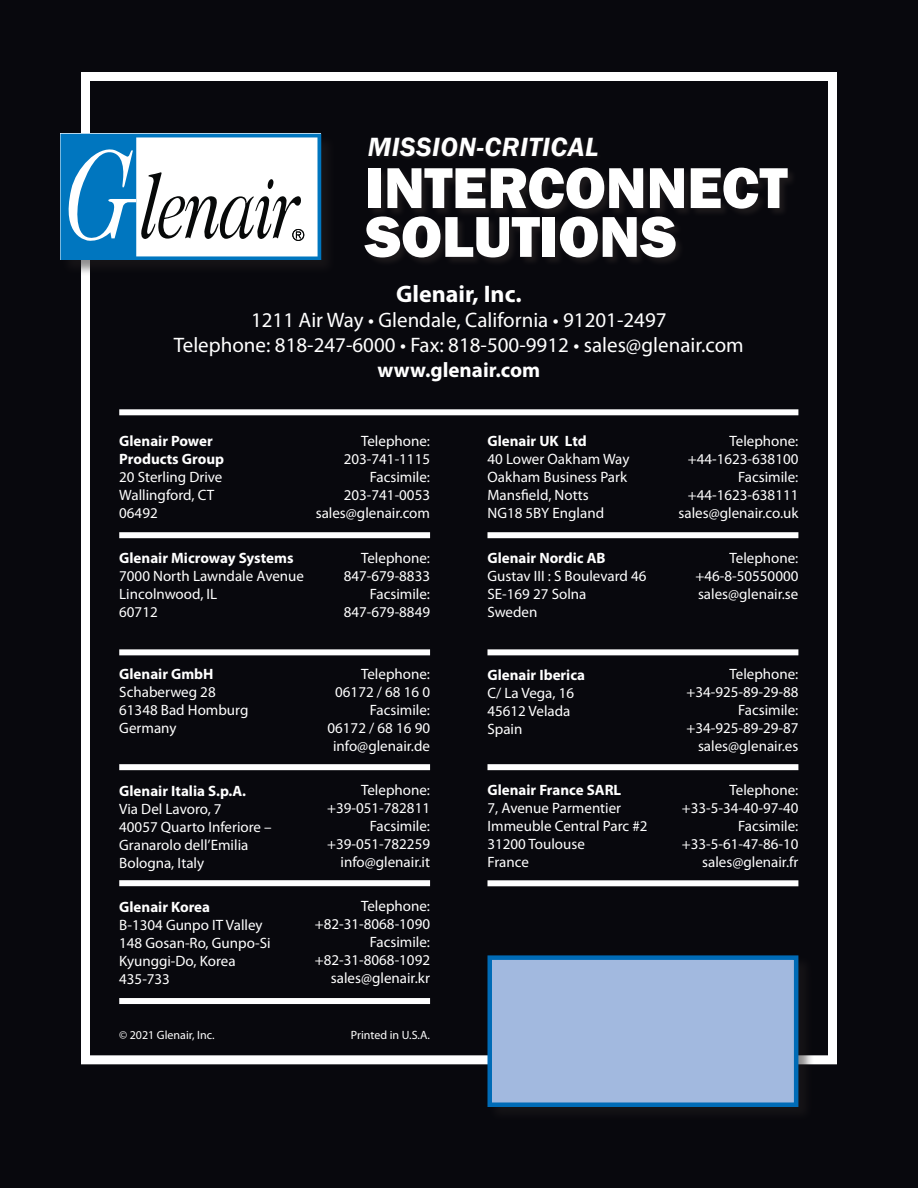
<style>
.page{position:relative;width:918px;height:1188px;background:#08080d}
.page>*{position:absolute;margin:0;border:0;box-sizing:border-box;transform-origin:0 0}
.t1{font:800 59.7px/48.9px "Franklin Gothic";letter-spacing:-.005em;color:#fff}
.t2{font:italic 600 27.15px "Franklin Gothic";letter-spacing:.02em;color:#fff}
.t3{font:700 24px "Myriad Pro";color:#fff}
.t4{font:21px "Myriad Pro";color:#fff}
.t5{font:700 21px "Myriad Pro";color:#fff}
.BC_tel_fax{font:15px "Myriad Pro";color:#fff}
.BC_address{font:15px/18px "Myriad Pro";color:#fff}
.BC_h{font:700 15px/18px "Myriad Pro";color:#fff}
.t6{font:12px "Myriad Pro";color:#fff}
</style>
<div class="page">
<div style="left:81px;top:72px;width:756px;height:992px;background:#08080d;border:9px solid #fff"></div>
<div style="left:60px;top:133px;width:277px;height:143px;background:#0f0e12"></div>
<svg style="left:60px;top:134px;width:261px;height:126px;background:#a0c3d9"></svg>
<div style="left:119px;top:409px;width:679px;height:6px;background:#fff"></div>
<div style="left:119px;top:532px;width:311px;height:6px;background:#fff"></div>
<div style="left:119px;top:649px;width:311px;height:6px;background:#fff"></div>
<div style="left:119px;top:764px;width:311px;height:6px;background:#fff"></div>
<div style="left:119px;top:880px;width:311px;height:6px;background:#fff"></div>
<div style="left:119px;top:998px;width:311px;height:6px;background:#fff"></div>
<div style="left:487px;top:532px;width:311px;height:6px;background:#fff"></div>
<div style="left:487px;top:649px;width:311px;height:6px;background:#fff"></div>
<div style="left:487px;top:764px;width:311px;height:6px;background:#fff"></div>
<div style="left:487px;top:880px;width:311px;height:6px;background:#fff"></div>
<div style="left:487px;top:955px;width:327px;height:168px;background:#0e0e12"></div>
<div style="left:487px;top:955px;width:311px;height:152px;background:#a2b9df;border:4px solid #006bb6"></div>
<div style="left:364px;top:167px;width:433px;height:100px;background:#100e12"></div>
<div style="left:367px;top:137px;width:234px;height:24px;background:#0f0e12"></div>
<p class="t2" style="left:368px;top:130px;width:232px">MISSION-CRITICAL</p>
<p class="t1" style="left:365px;top:163px;width:424px">INTERCONNECT<br>SOLUTIONS</p>
<p class="t3" style="left:396px;top:278px;width:127px">Glenair, Inc.</p>
<p class="t4" style="left:251px;top:307px;width:417px">1211 Air Way • Glendale, California • 91201-2497</p>
<p class="t4" style="left:174px;top:332px;width:571px">Telephone: 818-247-6000 • Fax: 818-500-9912 • sales@glenair.com</p>
<p class="t5" style="left:377px;top:356px;width:164px">www.glenair.com</p>
<p class="BC_h" style="left:119px;top:432px;width:106px">Glenair Power<br>Products Group</p>
<p class="BC_address" style="left:119px;top:468px;width:105px">20 Sterling Drive</p>
<p class="BC_address" style="left:119px;top:486px;width:97px">Wallingford, CT</p>
<p class="BC_address" style="left:119px;top:504px;width:40px">06492</p>
<p class="BC_h" style="left:119px;top:548px;width:176px">Glenair Microway Systems</p>
<p class="BC_address" style="left:119px;top:566px;width:186px">7000 North Lawndale Avenue</p>
<p class="BC_address" style="left:119px;top:584px;width:100px">Lincolnwood, IL</p>
<p class="BC_address" style="left:119px;top:602px;width:40px">60712</p>
<p class="BC_tel_fax" style="left:361px;top:432px;width:71px">Telephone:</p>
<p class="BC_tel_fax" style="left:344px;top:450px;width:88px">203-741-1115</p>
<p class="BC_tel_fax" style="left:370px;top:468px;width:62px">Facsimile:</p>
<p class="BC_tel_fax" style="left:344px;top:486px;width:88px">203-741-0053</p>
<p class="BC_tel_fax" style="left:316px;top:504px;width:116px">sales@glenair.com</p>
<p class="BC_tel_fax" style="left:361px;top:548px;width:71px">Telephone:</p>
<p class="BC_tel_fax" style="left:344px;top:566px;width:88px">847-679-8833</p>
<p class="BC_tel_fax" style="left:370px;top:584px;width:62px">Facsimile:</p>
<p class="BC_tel_fax" style="left:344px;top:602px;width:88px">847-679-8849</p>
<p class="BC_h" style="left:119px;top:665px;width:96px">Glenair GmbH</p>
<p class="BC_address" style="left:119px;top:683px;width:98px">Schaberweg 28</p>
<p class="BC_address" style="left:119px;top:701px;width:131px">61348 Bad Homburg</p>
<p class="BC_address" style="left:119px;top:719px;width:59px">Germany</p>
<p class="BC_h" style="left:119px;top:781px;width:128px">Glenair Italia S.p.A.</p>
<p class="BC_address" style="left:119px;top:799px;width:104px">Via Del Lavoro, 7</p>
<p class="BC_address" style="left:119px;top:817px;width:154px">40057 Quarto Inferiore –<br>Granarolo dell’Emilia</p>
<p class="BC_address" style="left:119px;top:853px;width:86px">Bologna, Italy</p>
<p class="BC_h" style="left:119px;top:897px;width:92px">Glenair Korea</p>
<p class="BC_address" style="left:119px;top:915px;width:153px">B-1304 Gunpo IT Valley<br>148 Gosan-Ro, Gunpo-Si<br>Kyunggi-Do, Korea</p>
<p class="BC_address" style="left:119px;top:969px;width:52px">435-733</p>
<p class="BC_tel_fax" style="left:361px;top:665px;width:71px">Telephone:</p>
<p class="BC_tel_fax" style="left:335px;top:683px;width:96px">06172 / 68 16 0</p>
<p class="BC_tel_fax" style="left:370px;top:701px;width:62px">Facsimile:</p>
<p class="BC_tel_fax" style="left:328px;top:719px;width:104px">06172 / 68 16 90</p>
<p class="BC_tel_fax" style="left:333px;top:737px;width:99px">info@glenair.de</p>
<p class="BC_tel_fax" style="left:361px;top:781px;width:71px">Telephone:</p>
<p class="BC_tel_fax" style="left:327px;top:799px;width:104px">+39-051-782811</p>
<p class="BC_tel_fax" style="left:370px;top:817px;width:62px">Facsimile:</p>
<p class="BC_tel_fax" style="left:327px;top:835px;width:104px">+39-051-782259</p>
<p class="BC_tel_fax" style="left:341px;top:853px;width:91px">info@glenair.it</p>
<p class="BC_tel_fax" style="left:361px;top:897px;width:71px">Telephone:</p>
<p class="BC_tel_fax" style="left:315px;top:915px;width:117px">+82-31-8068-1090</p>
<p class="BC_tel_fax" style="left:370px;top:933px;width:62px">Facsimile:</p>
<p class="BC_tel_fax" style="left:315px;top:951px;width:117px">+82-31-8068-1092</p>
<p class="BC_tel_fax" style="left:331px;top:969px;width:101px">sales@glenair.kr</p>
<p class="t6" style="left:119px;top:1028px;width:97px">© 2021 Glenair, Inc.</p>
<p class="t6" style="left:351px;top:1028px;width:80px">Printed in U.S.A.</p>
<p class="BC_h" style="left:488px;top:432px;width:101px">Glenair UK Ltd</p>
<p class="BC_address" style="left:488px;top:450px;width:143px">40 Lower Oakham Way</p>
<p class="BC_address" style="left:488px;top:468px;width:141px">Oakham Business Park</p>
<p class="BC_address" style="left:488px;top:486px;width:118px">Mansfield, Notts<br>NG18 5BY England</p>
<p class="BC_h" style="left:488px;top:549px;width:120px">Glenair Nordic AB</p>
<p class="BC_address" style="left:488px;top:567px;width:161px">Gustav III : S Boulevard 46</p>
<p class="BC_address" style="left:488px;top:585px;width:101px">SE-169 27 Solna</p>
<p class="BC_address" style="left:488px;top:603px;width:51px">Sweden</p>
<p class="BC_h" style="left:488px;top:665px;width:99px">Glenair Iberica</p>
<p class="BC_address" style="left:488px;top:683px;width:88px">C/ La Vega, 16</p>
<p class="BC_address" style="left:488px;top:701px;width:84px">45612 Velada</p>
<p class="BC_address" style="left:488px;top:719px;width:36px">Spain</p>
<p class="BC_h" style="left:488px;top:781px;width:135px">Glenair France SARL</p>
<p class="BC_address" style="left:488px;top:799px;width:135px">7, Avenue Parmentier</p>
<p class="BC_address" style="left:488px;top:817px;width:161px">Immeuble Central Parc #2</p>
<p class="BC_address" style="left:488px;top:835px;width:99px">31200 Toulouse</p>
<p class="BC_address" style="left:488px;top:853px;width:43px">France</p>
<p class="BC_tel_fax" style="left:729px;top:432px;width:70px">Telephone:</p>
<p class="BC_tel_fax" style="left:688px;top:450px;width:112px">+44-1623-638100</p>
<p class="BC_tel_fax" style="left:738px;top:468px;width:62px">Facsimile:</p>
<p class="BC_tel_fax" style="left:688px;top:486px;width:112px">+44-1623-638111</p>
<p class="BC_tel_fax" style="left:679px;top:504px;width:121px">sales@glenair.co.uk</p>
<p class="BC_tel_fax" style="left:729px;top:548px;width:70px">Telephone:</p>
<p class="BC_tel_fax" style="left:696px;top:566px;width:104px">+46-8-50550000</p>
<p class="BC_tel_fax" style="left:698px;top:584px;width:102px">sales@glenair.se</p>
<p class="BC_tel_fax" style="left:729px;top:665px;width:70px">Telephone:</p>
<p class="BC_tel_fax" style="left:686px;top:683px;width:114px">+34-925-89-29-88</p>
<p class="BC_tel_fax" style="left:738px;top:701px;width:62px">Facsimile:</p>
<p class="BC_tel_fax" style="left:686px;top:719px;width:114px">+34-925-89-29-87</p>
<p class="BC_tel_fax" style="left:698px;top:737px;width:102px">sales@glenair.es</p>
<p class="BC_tel_fax" style="left:729px;top:781px;width:70px">Telephone:</p>
<p class="BC_tel_fax" style="left:682px;top:799px;width:118px">+33-5-34-40-97-40</p>
<p class="BC_tel_fax" style="left:738px;top:817px;width:62px">Facsimile:</p>
<p class="BC_tel_fax" style="left:682px;top:835px;width:118px">+33-5-61-47-86-10</p>
<p class="BC_tel_fax" style="left:702px;top:853px;width:98px">sales@glenair.fr</p>
</div>
